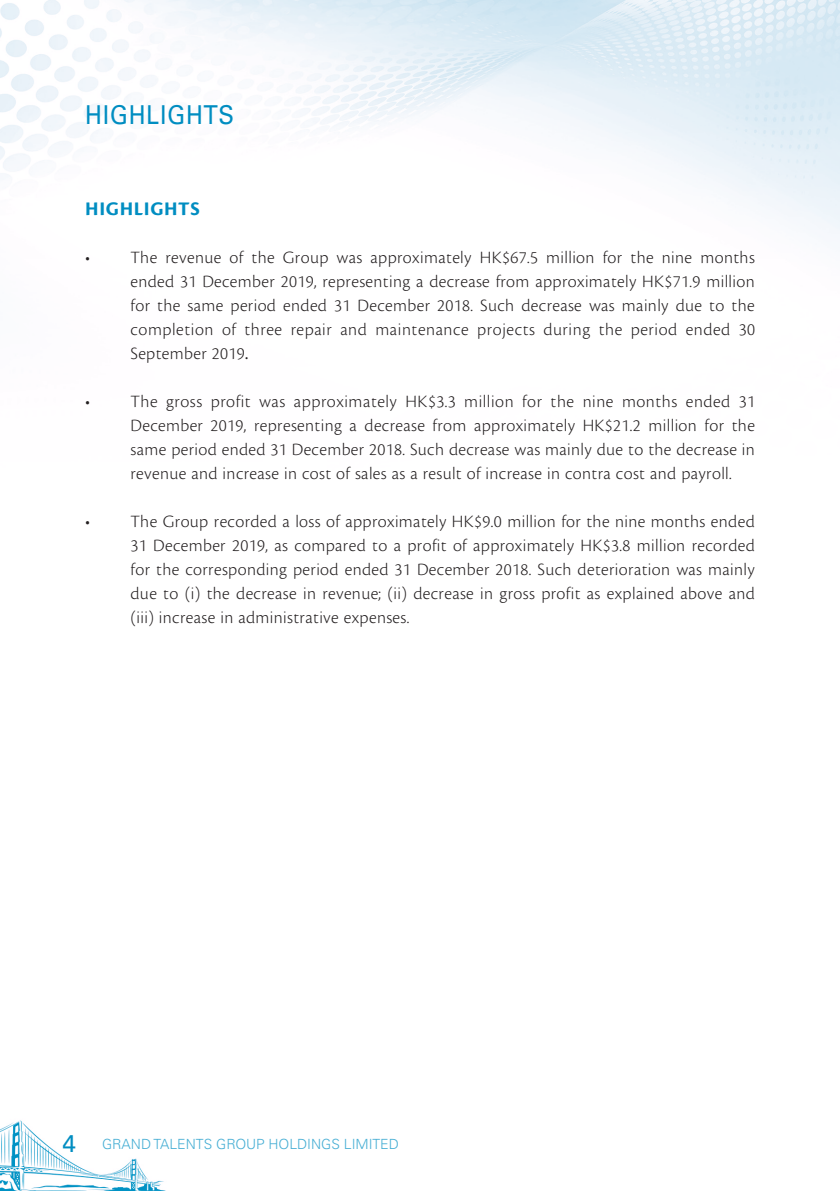
<style>
.page{position:relative;width:840px;height:1191px;background:#fff}
.page>*{position:absolute;margin:0;border:0;box-sizing:border-box;transform-origin:0 0}
.t1{font:26px "Univers LT Std";letter-spacing:.03em;color:#008dc1;scale:.9 1}
._01_H1{font:20px "Cronos Pro Bold Capt";letter-spacing:.035em;color:#008dc1}
._00_txt{font:300 18px/24px "Cronos Pro";letter-spacing:.02em;color:#231f20;text-align:justify}
.t2{font:300 14px "Univers LT Std";color:#46aed4}
.s1{font-weight:400}
.s2{font-weight:400;font-size:24px;color:#008dc1}
</style>
<div class="page">
<img style="left:0;top:0;width:839px;height:1191px">
<h1 class="t1" style="left:85px;top:99px;width:167px">HIGHLIGHTS</h1>
<p class="_01_H1" style="left:85px;top:197px;width:116px">HIGHLIGHTS</p>
<p class="_00_txt" style="left:130px;top:245px;width:625px;text-indent:-45px">• The revenue of the Group was approximately HK$67.5 million for the nine months ended 31 December 2019, representing a decrease from approximately HK$71.9 million for the same period ended 31 December 2018. Such decrease was mainly due to the completion of three repair and maintenance projects during the period ended 30<br>September 2019<span class="s1">.</span></p>
<p class="_00_txt" style="left:130px;top:389px;width:625px;text-indent:-45px">• The gross profit was approximately HK$3.3 million for the nine months ended 31<br>December 2019, representing a decrease from approximately HK$21.2 million for the same period ended 31 December 2018. Such decrease was mainly due to the decrease in revenue and increase in cost of sales as a result of increase in contra cost and payroll.</p>
<p class="_00_txt" style="left:130px;top:509px;width:625px;text-indent:-45px">• The Group recorded a loss of approximately HK$9.0 million for the nine months ended 31 December 2019, as compared to a profit of approximately HK$3.8 million recorded for the corresponding period ended 31 December 2018. Such deterioration was mainly due to (i) the decrease in revenue; (ii) decrease in gross profit as explained above and (iii) increase in administrative expenses.</p>
<p class="t2" style="left:62px;top:1135px;width:338px"><span class="s2">4</span> GRAND TALENTS GROUP HOLDINGS LIMITED</p>
</div>
